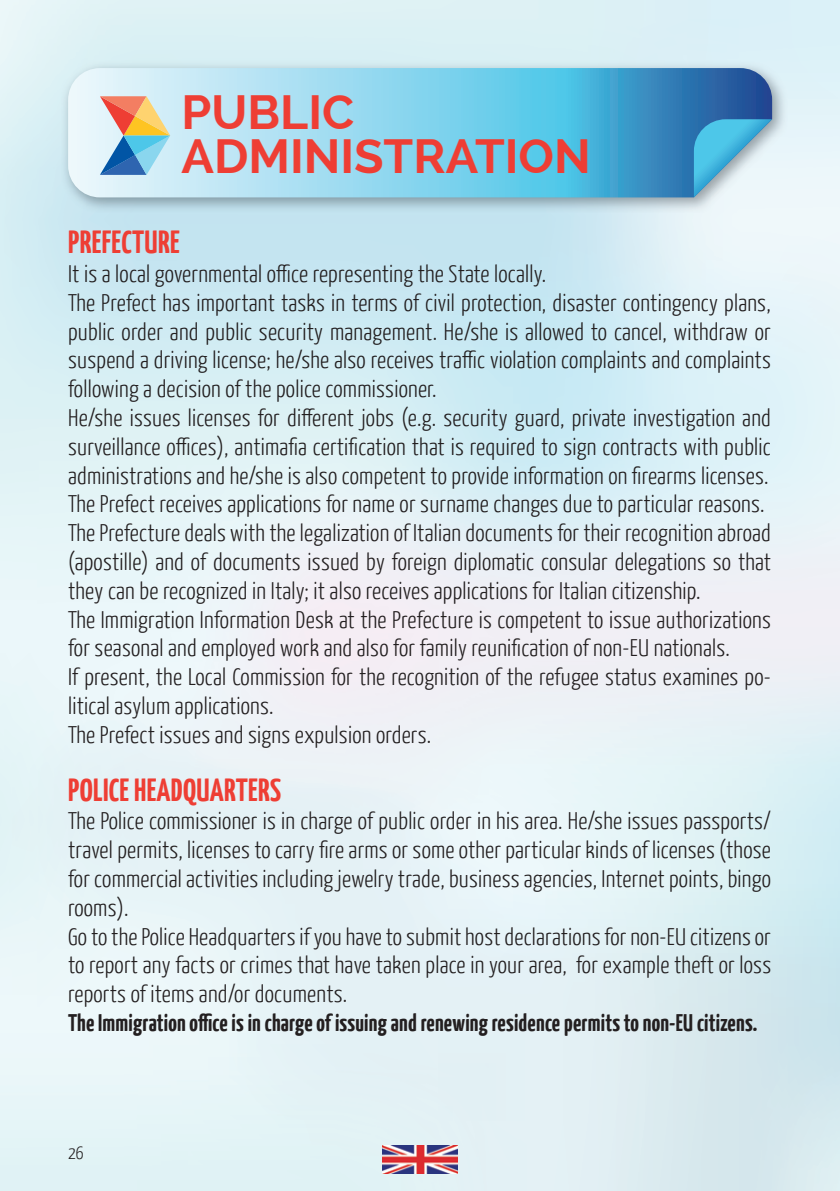
<style>
.page{position:relative;width:840px;height:1191px;background:#fff}
.page>*{position:absolute;margin:0;border:0;box-sizing:border-box;transform-origin:0 0}
.t1{font:700 48px/44px "Raleway";color:#ee3e34}
.t2{font:700 32px "Yanone Kaffeesatz";letter-spacing:.01em;color:#ee3e34}
.t3{font:300 24px/28.8px "Yanone Kaffeesatz";letter-spacing:.01em;color:#231f20}
.t4{font:700 24px "Yanone Kaffeesatz";letter-spacing:.01em;color:#231f20}
.t5{font:300 18px "Yanone Kaffeesatz";color:#231f20}
</style>
<div class="page">
<img style="left:125px;top:662px;width:501px;height:529px">
<img style="left:382px;top:1145px;width:75px;height:28px">
<img style="left:61px;top:61px;width:726px;height:152px">
<svg style="left:68px;top:68px;width:703px;height:129px;background:#83c8e4"></svg>
<svg style="left:693px;top:119px;width:78px;height:78px;background:#89cae1"></svg>
<svg style="left:100px;top:96px;width:70px;height:79px;background:#b1b4b1"></svg>
<h1 class="t1" style="left:181px;top:90px;width:410px">PUBLIC<br>ADMINISTRATION</h1>
<h2 class="t2" style="left:68px;top:230px;width:113px">PREFECTURE</h2>
<p class="t3" style="left:68px;top:261px;width:704px">It is a local governmental office representing the State locally.<br>The Prefect has important tasks in terms of civil protection, disaster contingency plans, public order and public security management. He/she is allowed to cancel, withdraw or suspend a driving license; he/she also receives traffic violation complaints and complaints following a decision of the police commissioner.<br>He/she issues licenses for different jobs (e.g. security guard, private investigation and surveillance offices), antimafia certification that is required to sign contracts with public administrations and he/she is also competent to provide information on firearms licenses.<br>The Prefect receives applications for name or surname changes due to particular reasons.<br>The Prefecture deals with the legalization of Italian documents for their recognition abroad (apostille) and of documents issued by foreign diplomatic consular delegations so that they can be recognized in Italy; it also receives applications for Italian citizenship.<br>The Immigration Information Desk at the Prefecture is competent to issue authorizations for seasonal and employed work and also for family reunification of non-EU nationals.<br>If present, the Local Commission for the recognition of the refugee status examines po&shy;litical asylum applications.<br>The Prefect issues and signs expulsion orders.</p>
<h2 class="t2" style="left:68px;top:777px;width:214px">POLICE HEADQUARTERS</h2>
<p class="t3" style="left:68px;top:808px;width:704px">The Police commissioner is in charge of public order in his area. He/she issues passports/ travel permits, licenses to carry fire arms or some other particular kinds of licenses (those for commercial activities including jewelry trade, business agencies, Internet points, bingo rooms).<br>Go to the Police Headquarters if you have to submit host declarations for non-EU citizens or to report any facts or crimes that have taken place in your area, for example theft or loss reports of items and/or documents.</p>
<p class="t4" style="left:68px;top:1013px;width:690px">The Immigration office is in charge of issuing and renewing residence permits to non-EU citizens.</p>
<p class="t5" style="left:68px;top:1145px;width:17px">26</p>
</div>
